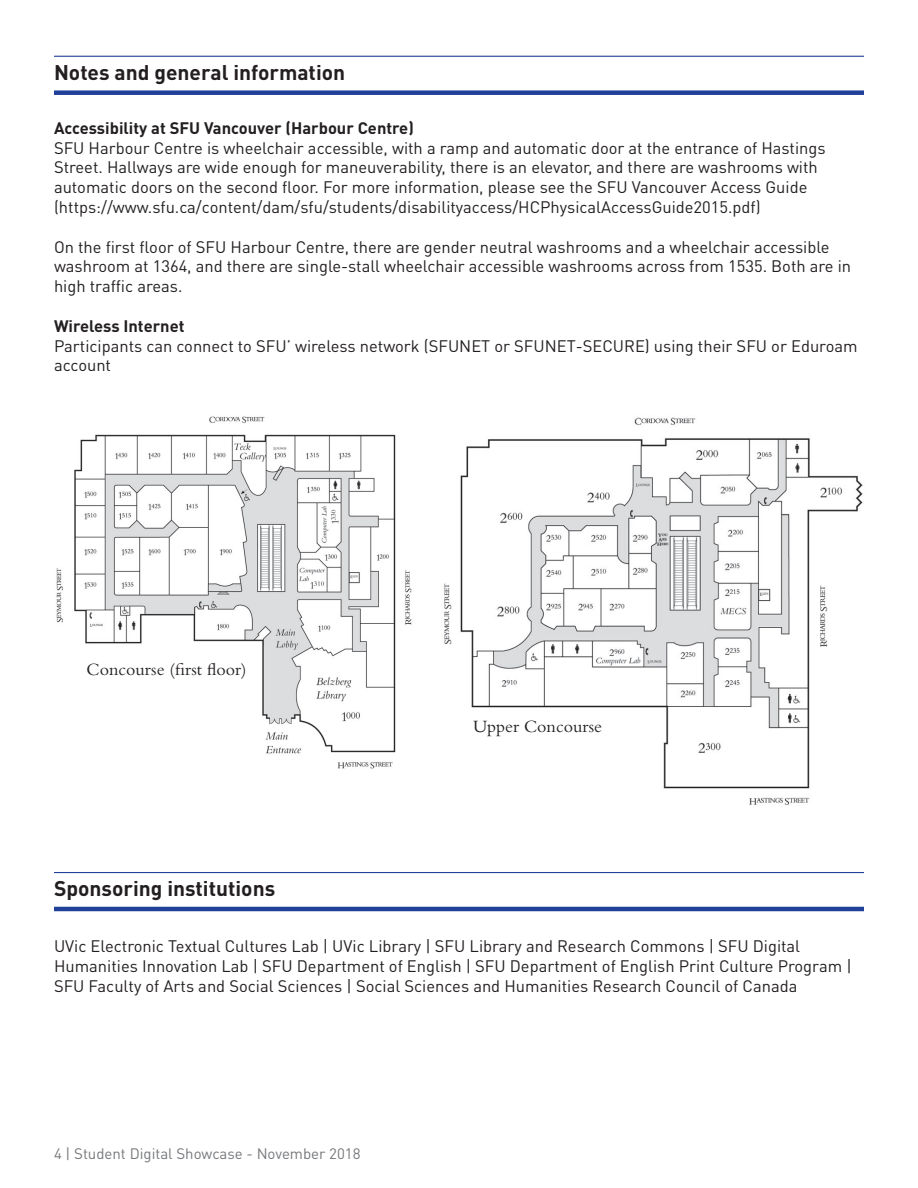
<style>
.page{position:relative;width:918px;height:1188px;background:#fff}
.page>*{position:absolute;margin:0;border:0;box-sizing:border-box;transform-origin:0 0}
.t1{font:700 21px "DIN Pro";color:#231f20}
.t2{font:18px "Bembo MT Pro";color:#231f20}
.t3{font:16.5px/19.8px "DIN Pro";color:#231f20}
.t4{font:700 16.5px "DIN Pro";color:#231f20}
.t5{font:15px "DIN Pro";color:#76787b}
.s1{font-weight:700}
</style>
<div class="page">
<div style="left:54px;top:90px;width:810px;height:5px;background:#20419a"></div>
<hr style="left:54px;top:56px;width:810px;height:1px;background:#20419a">
<hr style="left:54px;top:907px;width:810px;height:4px;background:#20419a">
<hr style="left:54px;top:872px;width:810px;height:1px;background:#20419a">
<img style="left:56px;top:416px;width:356px;height:353px">
<img style="left:444px;top:417px;width:419px;height:388px">
<p class="t1" style="left:54px;top:58px;width:293px">Notes and general information</p>
<p class="t4" style="left:54px;top:117px;width:361px">Accessibility at SFU Vancouver (Harbour Centre)</p>
<p class="t3" style="left:54px;top:137px;width:773px">SFU Harbour Centre is wheelchair accessible, with a ramp and automatic door at the entrance of Hastings Street. Hallways are wide enough for maneuverability, there is an elevator, and there are washrooms with automatic doors on the second floor. For more information, please see the SFU Vancouver Access Guide (https://www.sfu.ca/content/dam/sfu/students/disabilityaccess/HCPhysicalAccessGuide2015.pdf)</p>
<p class="t3" style="left:54px;top:236px;width:799px">On the first floor of SFU Harbour Centre, there are gender neutral washrooms and a wheelchair accessible washroom at 1364, and there are single-stall wheelchair accessible washrooms across from 1535. Both are in high traffic areas.</p>
<p class="t3" style="left:54px;top:315px;width:805px"><span class="s1">Wireless Internet<br></span>Participants can connect to SFU’ wireless network (SFUNET or SFUNET-SECURE) using their SFU or Eduroam account</p>
<p class="t2" style="left:87px;top:658px;width:161px">Concourse (first floor)</p>
<p class="t1" style="left:54px;top:874px;width:223px">Sponsoring institutions</p>
<p class="t2" style="left:473px;top:715px;width:131px">Upper Concourse</p>
<p class="t3" style="left:54px;top:935px;width:799px">UVic Electronic Textual Cultures Lab | UVic Library | SFU Library and Research Commons | SFU Digital<br>Humanities Innovation Lab | SFU Department of English | SFU Department of English Print Culture Program |<br>SFU Faculty of Arts and Social Sciences | Social Sciences and Humanities Research Council of Canada</p>
<p class="t5" style="left:54px;top:1143px;width:308px">4 | Student Digital Showcase - November 2018</p>
</div>
